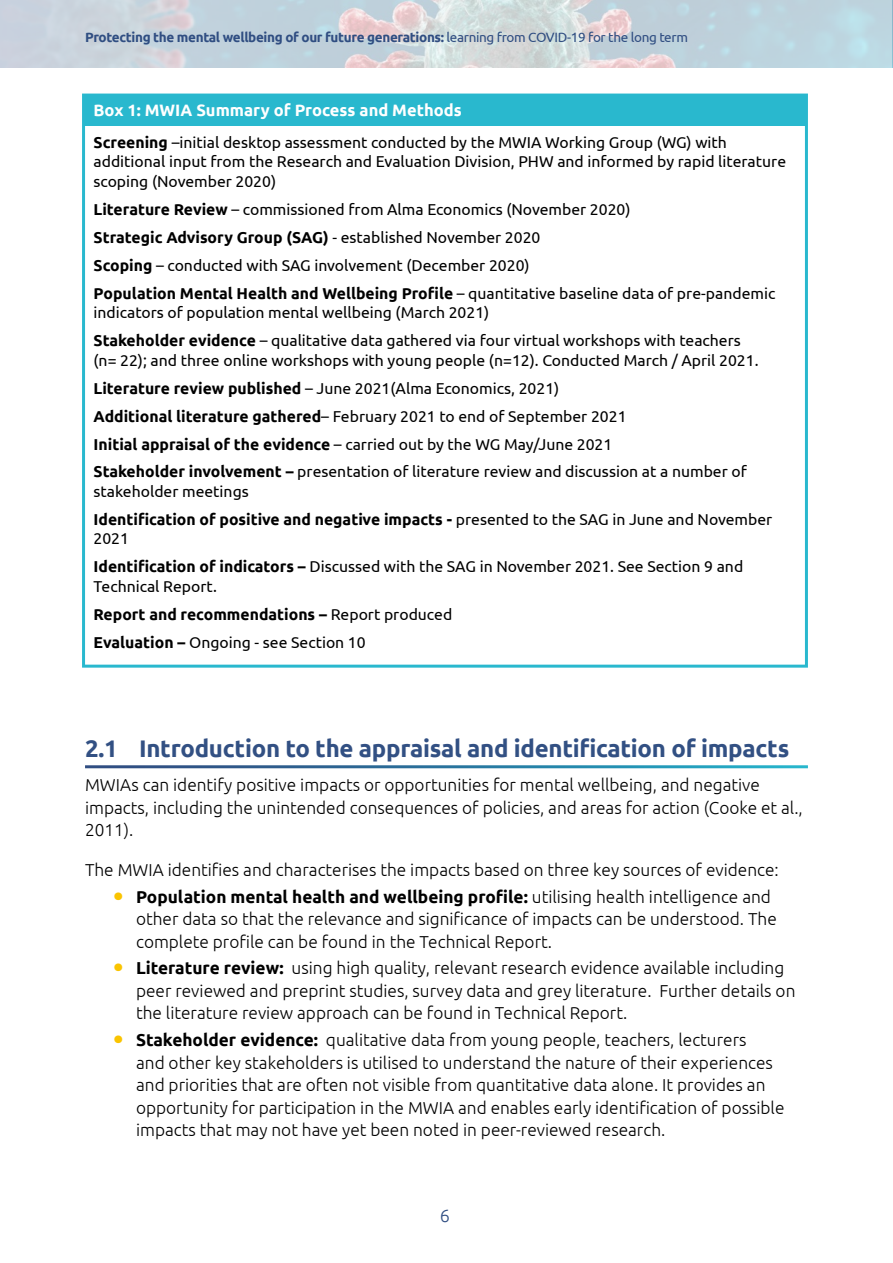
<style>
.page{position:relative;width:893px;height:1263px;background:#fff}
.page>*{position:absolute;margin:0;border:0;box-sizing:border-box;transform-origin:0 0}
.t1{font:700 24px "Ubuntu";letter-spacing:-.01em;color:#325083}
.t2{font:300 18px "Ubuntu";color:#304e82}
.Body_copy{font:300 17.25px/22.5px "Ubuntu";color:#000}
.Body_copy_no_space_a{font:300 17.25px "Ubuntu";color:#000}
.Box_heading{font:700 16.5px "Ubuntu";color:#fff}
.Table_text{font:15.75px/19.5px "Ubuntu";color:#000}
.Table_text-2{font:700 15.75px/19.5px "Ubuntu";color:#000}
.t3{font:700 13.5px "Ubuntu";letter-spacing:-.025em;color:#304e82}
.s1{font-weight:400}
.s2{font-weight:700}
.s3{font-weight:700;font-size:27px;color:#fac400}
</style>
<div class="page">
<img style="left:0;top:0;width:892px;height:67px">
<hr style="left:892px;top:0;width:1px;height:67px;background:#8cb9cb">
<div style="left:85px;top:97px;width:720px;height:29px;background:#29b8ce"></div>
<div style="left:82px;top:94px;width:726px;height:574px;border:3px solid #29b8ce"></div>
<p class="t3" style="left:85px;top:29px;width:604px">Protecting the mental wellbeing of our future generations: <span class="s1">learning from COVID-19 for the long term</span></p>
<p class="Box_heading" style="left:94px;top:100px;width:370px">Box 1: MWIA Summary of Process and Methods</p>
<p class="Table_text" style="left:94px;top:132px;width:694px"><span class="s2">Screening</span> –initial desktop assessment conducted by the MWIA Working Group (WG) with additional input from the Research and Evaluation Division, PHW and informed by rapid literature scoping (November 2020)</p>
<p class="Table_text" style="left:94px;top:199px;width:538px"><span class="s2">Literature Review</span> – commissioned from Alma Economics (November 2020)</p>
<p class="Table_text-2" style="left:94px;top:227px;width:448px">Strategic Advisory Group (SAG) <span class="s1">- established November 2020</span></p>
<p class="Table_text" style="left:94px;top:255px;width:438px"><span class="s2">Scoping</span> – conducted with SAG involvement (December 2020)</p>
<p class="Table_text" style="left:94px;top:283px;width:683px"><span class="s2">Population Mental Health and Wellbeing Profile</span> – quantitative baseline data of pre-pandemic indicators of population mental wellbeing (March 2021)</p>
<p class="Table_text" style="left:94px;top:330px;width:666px"><span class="s2">Stakeholder evidence</span> – qualitative data gathered via four virtual workshops with teachers (n= 22); and three online workshops with young people (n=12). Conducted March / April 2021.</p>
<p class="Table_text" style="left:94px;top:378px;width:467px"><span class="s2">Literature review published</span> – June 2021(Alma Economics, 2021)</p>
<p class="Table_text" style="left:94px;top:406px;width:534px"><span class="s2">Additional literature gathered</span>– February 2021 to end of September 2021</p>
<p class="Table_text" style="left:94px;top:434px;width:520px"><span class="s2">Initial appraisal of the evidence</span> – carried out by the WG May/June 2021</p>
<p class="Table_text" style="left:94px;top:462px;width:655px"><span class="s2">Stakeholder involvement –</span> presentation of literature review and discussion at a number of stakeholder meetings</p>
<p class="Table_text-2" style="left:94px;top:509px;width:680px">Identification of positive and negative impacts - <span class="s1">presented to the SAG in June and November<br>2021</span></p>
<p class="Table_text" style="left:94px;top:557px;width:651px"><span class="s2">Identification of indicators –</span> Discussed with the SAG in November 2021. See Section 9 and<br>Technical Report.</p>
<p class="Table_text-2" style="left:94px;top:604px;width:360px">Report and recommendations – <span class="s1">Report produced</span></p>
<p class="Table_text" style="left:94px;top:632px;width:274px"><span class="s2">Evaluation –</span> Ongoing - see Section 10</p>
<p class="t1" style="left:85px;top:734px;width:706px">2.1 Introduction to the appraisal and identification of impacts</p>
<p class="Body_copy" style="left:85px;top:773px;width:719px">MWIAs can identify positive impacts or opportunities for mental wellbeing, and negative impacts, including the unintended consequences of policies, and areas for action (Cooke et al.,<br>2011).</p>
<p class="Body_copy_no_space_a" style="left:85px;top:859px;width:695px">The MWIA identifies and characterises the impacts based on three key sources of evidence:</p>
<p class="Body_copy" style="left:136px;top:885px;width:642px;text-indent:-23px"><span class="s3">•</span> <span class="s2">Population mental health and wellbeing profile:</span> utilising health intelligence and other data so that the relevance and significance of impacts can be understood. The complete profile can be found in the Technical Report.</p>
<p class="Body_copy" style="left:136px;top:956px;width:661px;text-indent:-23px"><span class="s3">•</span> <span class="s2">Literature review:</span> using high quality, relevant research evidence available including peer reviewed and preprint studies, survey data and grey literature. Further details on the literature review approach can be found in Technical Report.</p>
<p class="Body_copy" style="left:136px;top:1028px;width:650px;text-indent:-23px"><span class="s3">•</span> <span class="s2">Stakeholder evidence:</span> qualitative data from young people, teachers, lecturers<br>and other key stakeholders is utilised to understand the nature of their experiences and priorities that are often not visible from quantitative data alone. It provides an opportunity for participation in the MWIA and enables early identification of possible impacts that may not have yet been noted in peer-reviewed research.</p>
<p class="t2" style="left:440px;top:1205px;width:12px">6</p>
</div>
